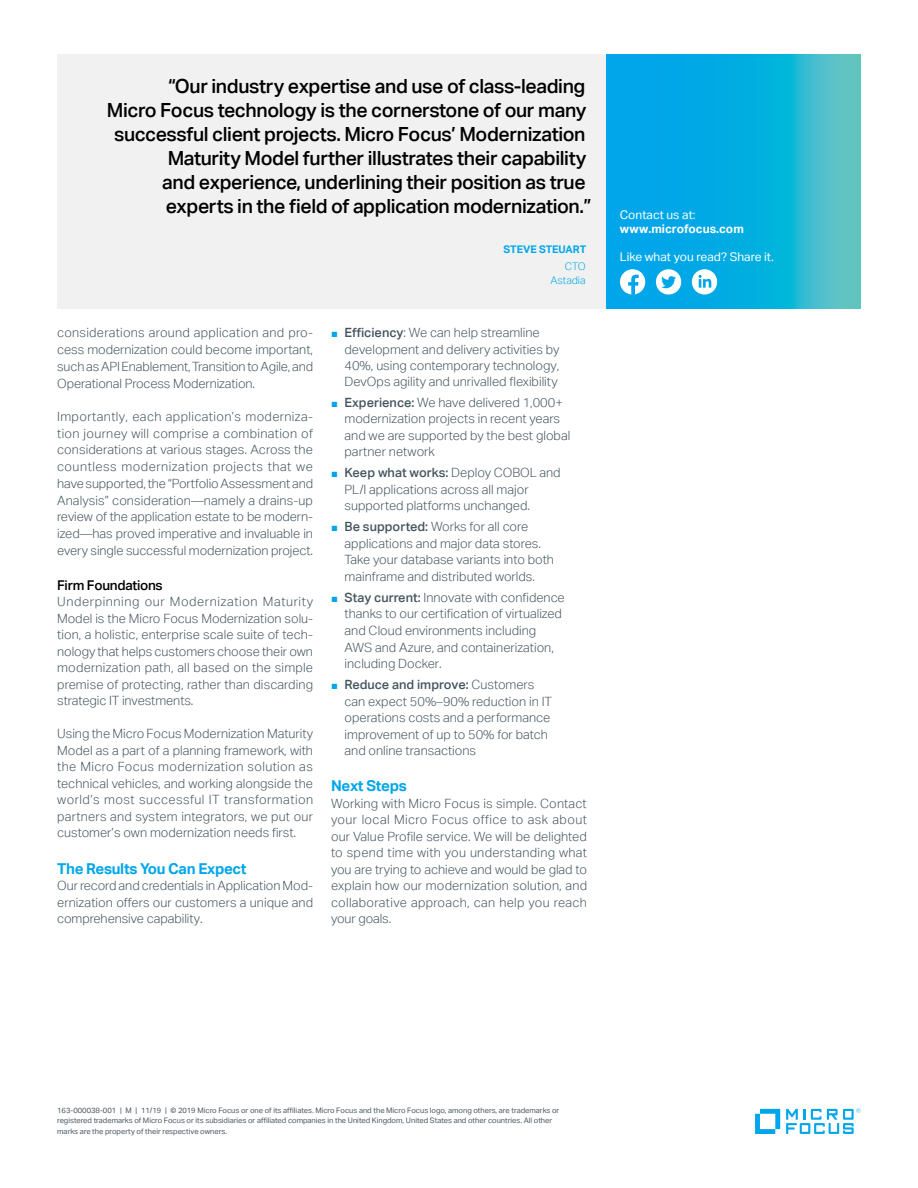
<style>
.page{position:relative;width:918px;height:1188px;background:#fff}
.page>*{position:absolute;margin:0;border:0;box-sizing:border-box;transform-origin:0 0}
.pull_quote_13_16-ali{font:500 19.5px "Aktiv Grotesk";letter-spacing:-.02em;color:#000}
.subhead_10_13-blue{font:700 15px "Aktiv Grotesk";letter-spacing:-.02em;color:#00a6e9}
.subhead_9_12_medium{font:500 13.5px "Aktiv Grotesk";letter-spacing:-.02em;color:#000}
.body_8_5_11-grey{font:300 12.75px/16.5px "Aktiv Grotesk";color:#455560;text-align:justify}
.Contact_8_9_5-regula{font:12px "Aktiv Grotesk";color:#fff}
.Contact_URL_8_9_5-bo{font:700 12px "Aktiv Grotesk";color:#fff}
.quote_name_CAPS_7_11{font:700 10.5px "Aktiv Grotesk";color:#00a6e9}
.quote_title_or_compa{font:300 10.5px "Aktiv Grotesk";color:#00a6e9}
.mousetype-legal_5_7{font:7.5px/10.5px "Aktiv Grotesk";color:#455560}
.s1{font-family:"Arial";font-weight:400;font-size:11.25px;color:#00a6e9}
.s2{font-weight:500}
</style>
<div class="page">
<svg style="left:755px;top:1109px;width:25px;height:25px"></svg>
<svg style="left:786px;top:1108px;width:75px;height:26px"></svg>
<div style="left:57px;top:54px;width:550px;height:254px;background:#f1f1f2"></div>
<svg style="left:606px;top:54px;width:255px;height:254px;background:#12afdd"></svg>
<div style="left:620px;top:269px;width:25px;height:26px;background:#fff;border-radius:50%"></div>
<svg style="left:628px;top:275px;width:11px;height:20px"></svg>
<div style="left:656px;top:269px;width:25px;height:26px;background:#fff;border-radius:50%"></div>
<svg style="left:661px;top:276px;width:15px;height:12px"></svg>
<div style="left:692px;top:269px;width:25px;height:26px;background:#fff;border-radius:50%"></div>
<svg style="left:699px;top:275px;width:12px;height:13px"></svg>
<p class="pull_quote_13_16-ali" style="left:168px;top:74px;width:419px">“Our industry expertise and use of class-leading</p>
<p class="pull_quote_13_16-ali" style="left:107px;top:98px;width:481px">Micro Focus technology is the cornerstone of our many</p>
<p class="pull_quote_13_16-ali" style="left:114px;top:122px;width:473px">successful client projects. Micro Focus’ Modernization</p>
<p class="pull_quote_13_16-ali" style="left:168px;top:146px;width:420px">Maturity Model further illustrates their capability</p>
<p class="pull_quote_13_16-ali" style="left:162px;top:170px;width:425px">and experience, underlining their position as true</p>
<p class="pull_quote_13_16-ali" style="left:166px;top:194px;width:427px">experts in the field of application modernization.”</p>
<p class="quote_name_CAPS_7_11" style="left:504px;top:243px;width:84px">STEVE STEUART</p>
<p class="quote_title_or_compa" style="left:565px;top:260px;width:22px">CTO</p>
<p class="quote_title_or_compa" style="left:551px;top:274px;width:37px">Astadia</p>
<p class="body_8_5_11-grey" style="left:57px;top:325px;width:258px">considerations around application and pro&shy;cess modernization could become important, such as API Enablement, Transition to Agile, and Operational Process Modernization.</p>
<p class="body_8_5_11-grey" style="left:57px;top:408px;width:257px">Importantly, each application’s moderniza&shy;tion journey will comprise a combination of considerations at various stages. Across the countless modernization projects that we have supported, the “Portfolio Assessment and Analysis” consideration—namely a drains-up review of the application estate to be modern&shy;ized—has proved imperative and invaluable in every single successful modernization project.</p>
<p class="subhead_9_12_medium" style="left:57px;top:577px;width:107px">Firm Foundations</p>
<p class="body_8_5_11-grey" style="left:57px;top:593px;width:257px">Underpinning our Modernization Maturity Model is the Micro Focus Modernization solu&shy;tion, a holistic, enterprise scale suite of tech&shy;nology that helps customers choose their own modernization path, all based on the simple premise of protecting, rather than discarding strategic IT investments.</p>
<p class="body_8_5_11-grey" style="left:57px;top:725px;width:258px">Using the Micro Focus Modernization Maturity Model as a part of a planning framework, with the Micro Focus modernization solution as technical vehicles, and working alongside the world’s most successful IT transformation partners and system integrators, we put our customer’s own modernization needs first.</p>
<p class="subhead_10_13-blue" style="left:57px;top:859px;width:191px">The Results You Can Expect</p>
<p class="body_8_5_11-grey" style="left:57px;top:878px;width:257px">Our record and credentials in Application Mod&shy;ernization offers our customers a unique and comprehensive capability.</p>
<p class="body_8_5_11-grey" style="left:345px;top:325px;width:216px;text-align:left;text-indent:-14px"><span class="s1">■</span> <span class="s2">Efficiency</span>: We can help streamline development and delivery activities by 40%, using contemporary technology, DevOps agility and unrivalled flexibility</p>
<p class="body_8_5_11-grey" style="left:345px;top:394px;width:227px;text-align:left;text-indent:-14px"><span class="s1">■</span> <span class="s2">Experience:</span> We have delivered 1,000+ modernization projects in recent years and we are supported by the best global partner network</p>
<p class="body_8_5_11-grey" style="left:345px;top:465px;width:218px;text-align:left;text-indent:-14px"><span class="s1">■</span> <span class="s2">Keep what works:</span> Deploy COBOL and<br>PL/I applications across all major supported platforms unchanged.</p>
<p class="body_8_5_11-grey" style="left:345px;top:519px;width:211px;text-align:left;text-indent:-14px"><span class="s1">■</span> <span class="s2">Be supported:</span> Works for all core applications and major data stores.<br>Take your database variants into both mainframe and distributed worlds.</p>
<p class="body_8_5_11-grey" style="left:345px;top:589px;width:222px;text-align:left;text-indent:-14px"><span class="s1">■</span> <span class="s2">Stay current:</span> Innovate with confidence thanks to our certification of virtualized and Cloud environments including AWS and Azure, and containerization, including Docker.</p>
<p class="body_8_5_11-grey" style="left:345px;top:676px;width:209px;text-align:left;text-indent:-14px"><span class="s1">■</span> <span class="s2">Reduce and improve:</span> Customers can expect 50%–90% reduction in IT operations costs and a performance improvement of up to 50% for batch and online transactions</p>
<p class="subhead_10_13-blue" style="left:331px;top:777px;width:77px">Next Steps</p>
<p class="body_8_5_11-grey" style="left:331px;top:795px;width:258px">Working with Micro Focus is simple. Contact your local Micro Focus office to ask about our Value Profile service. We will be delighted to spend time with you understanding what you are trying to achieve and would be glad to explain how our modernization solution, and collaborative approach, can help you reach your goals.</p>
<p class="Contact_8_9_5-regula" style="left:620px;top:207px;width:77px">Contact us at:</p>
<p class="Contact_URL_8_9_5-bo" style="left:620px;top:221px;width:125px">www.microfocus.com</p>
<p class="Contact_8_9_5-regula" style="left:620px;top:250px;width:155px">Like what you read? Share it.</p>
<p class="mousetype-legal_5_7" style="left:57px;top:1105px;width:504px">163-000038-001 | M | 11/19 | © 2019 Micro Focus or one of its affiliates. Micro Focus and the Micro Focus logo, among others, are trademarks or registered trademarks of Micro Focus or its subsidiaries or affiliated companies in the United Kingdom, United States and other countries. All other marks are the property of their respective owners.</p>
</div>
